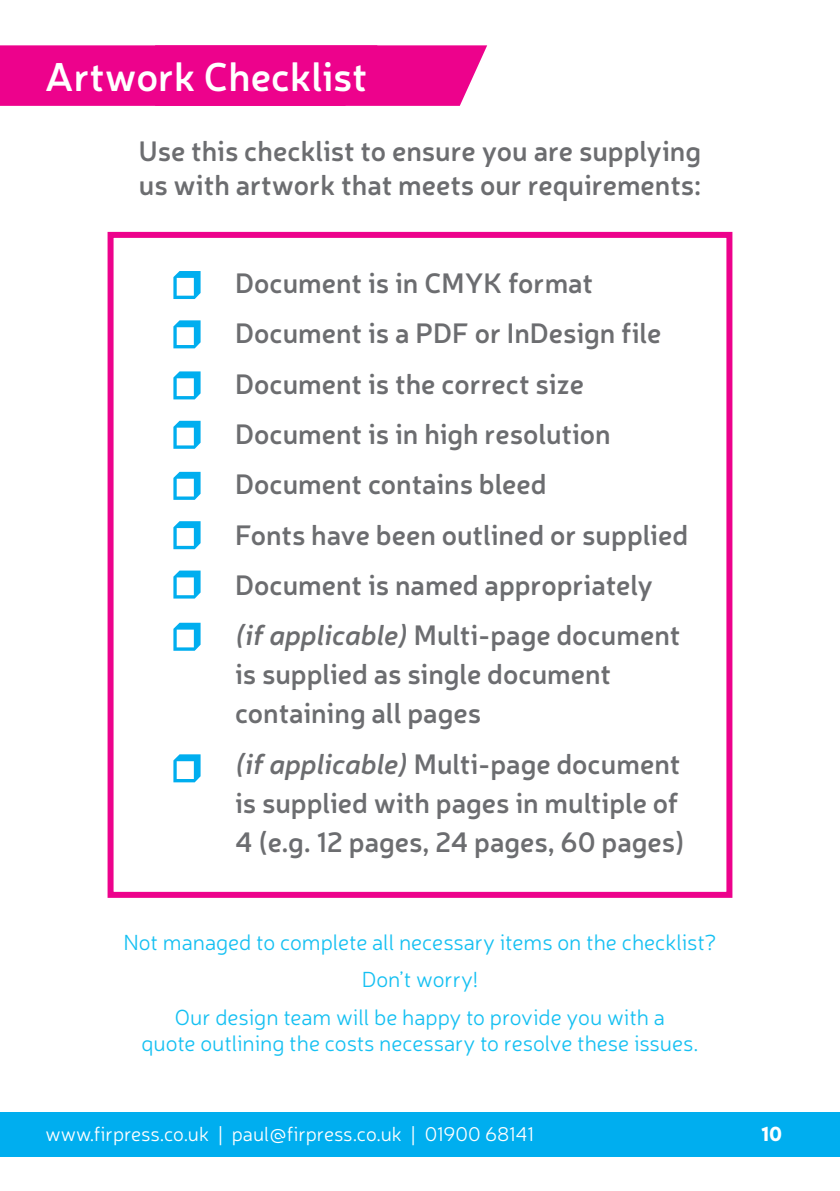
<style>
.page{position:relative;width:840px;height:1191px;background:#fff}
.page>*{position:absolute;margin:0;border:0;box-sizing:border-box;transform-origin:0 0}
.t1{font:80px "Minion Pro";color:#00aeef}
.t2{font:600 40px "Neris";color:#fff}
.t3{font:600 28px/39px "Neris";color:#6c6d70}
.t4{font:300 22px/26.4px "Neris";color:#15c0f2;text-align:center}
.t5{font:300 20px "Neris";color:#fff}
.t6{font:900 20px "Neris";color:#fff}
.s1{font-style:italic}
</style>
<div class="page">
<div style="left:107px;top:232px;width:625px;height:666px;border:6px solid #ed028c"></div>
<div style="left:0;top:45px;width:487px;height:61px;background:#ed028c"></div>
<div style="left:0;top:1112px;width:839px;height:45px;background:#00aeef"></div>
<p class="t2" style="left:45px;top:50px;width:323px">Artwork Checklist</p>
<p class="t3" style="left:139px;top:133px;width:563px;line-height:33.6px">Use this checklist to ensure you are supplying us with artwork that meets our requirements:</p>
<p class="t1" style="left:168px;top:227px;width:39px">•</p>
<p class="t1" style="left:168px;top:276px;width:39px">•</p>
<p class="t1" style="left:168px;top:327px;width:39px">•</p>
<p class="t1" style="left:168px;top:376px;width:39px">•</p>
<p class="t1" style="left:168px;top:427px;width:39px">•</p>
<p class="t1" style="left:168px;top:477px;width:39px">•</p>
<p class="t1" style="left:168px;top:526px;width:39px">•</p>
<p class="t1" style="left:168px;top:578px;width:39px">•</p>
<p class="t1" style="left:168px;top:710px;width:39px">•</p>
<p class="t3" style="left:235px;top:262px;width:359px">Document is in CMYK format</p>
<p class="t3" style="left:235px;top:312px;width:427px">Document is a PDF or InDesign file</p>
<p class="t3" style="left:235px;top:363px;width:350px">Document is the correct size</p>
<p class="t3" style="left:235px;top:413px;width:377px">Document is in high resolution</p>
<p class="t3" style="left:235px;top:463px;width:313px">Document contains bleed</p>
<p class="t3" style="left:235px;top:514px;width:454px">Fonts have been outlined or supplied</p>
<p class="t3" style="left:235px;top:564px;width:419px">Document is named appropriately</p>
<p class="t3" style="left:235px;top:614px;width:446px"><span class="s1">(if applicable)</span> Multi-page document is supplied as single document containing all pages</p>
<p class="t3" style="left:235px;top:743px;width:451px"><span class="s1">(if applicable)</span> Multi-page document is supplied with pages in multiple of<br>4 (e.g. 12 pages, 24 pages, 60 pages)</p>
<p class="t4" style="left:123px;top:928px;width:594px">Not managed to complete all necessary items on the checklist?</p>
<p class="t4" style="left:361px;top:965px;width:118px">Don’t worry!</p>
<p class="t4" style="left:141px;top:1003px;width:558px">Our design team will be happy to provide you with a<br>quote outlining the costs necessary to resolve these issues.</p>
<p class="t5" style="left:45px;top:1121px;width:489px">www.firpress.co.uk | paul@firpress.co.uk | 01900 68141</p>
<p class="t6" style="left:760px;top:1119px;width:22px">10</p>
</div>
